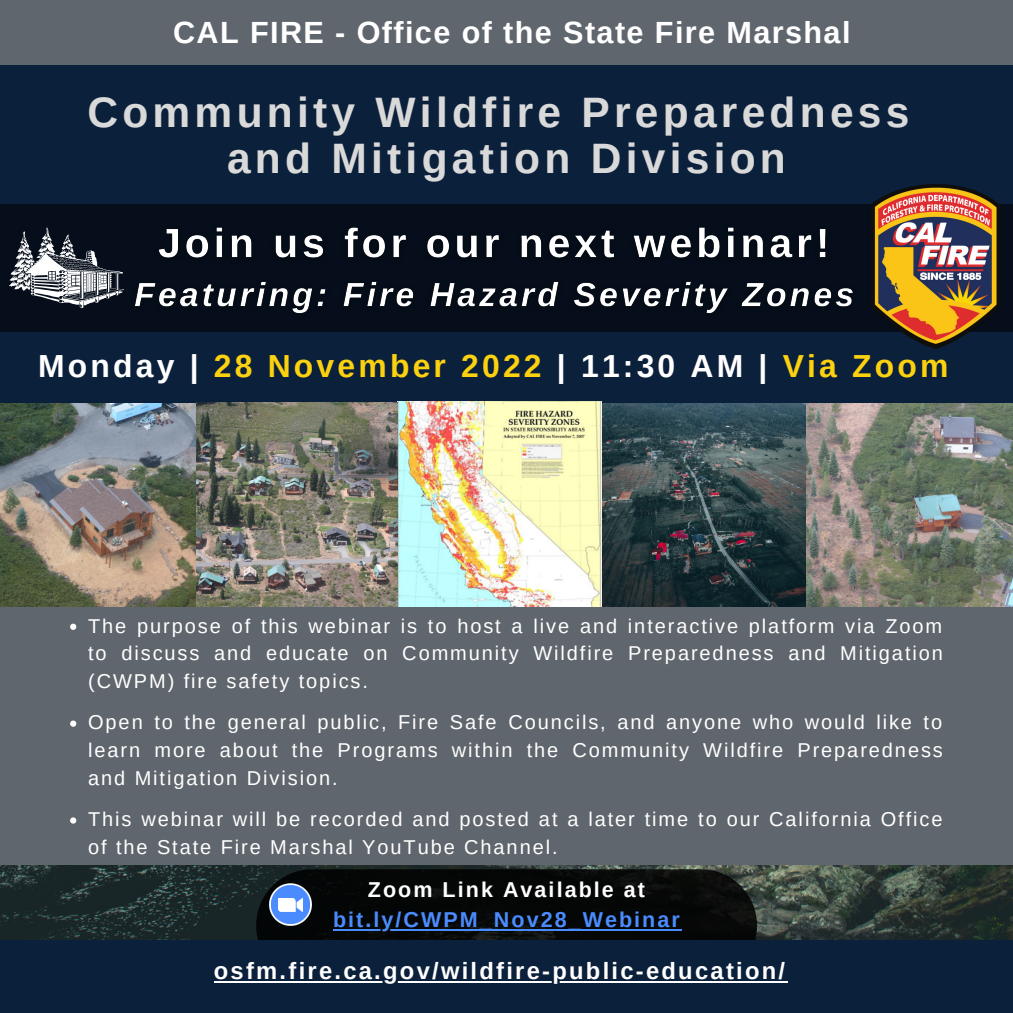
<style>
.page{position:relative;width:1013px;height:1013px;background:#fff}
.page>*{position:absolute;margin:0;border:0;box-sizing:border-box;transform-origin:0 0}
.t1{font:700 42.5px/46px "Arimo";letter-spacing:.1em;color:#d9d9d9;text-align:center}
.t2{font:700 31.88px "Arimo";letter-spacing:.1em;color:#fcd10f}
.t3{font:700 30.62px "Arimo";letter-spacing:.045em;color:#fff}
.t4{font:700 23.75px "Arimo";letter-spacing:.095em;color:#fff}
.t5{font:700 21.5px "Arimo";letter-spacing:.095em;color:#4a8cff}
.t6{font:700 21.5px "Arimo";letter-spacing:.095em;color:#fff}
.t7{font:20px/27.5px "Arimo";letter-spacing:.095em;color:#fff;text-align:justify}
.s1{color:#fff}
</style>
<div class="page">
<img style="left:0;top:402px;width:1012px;height:537px">
<img style="left:806px;top:402px;width:206px;height:205px">
<img style="left:601px;top:402px;width:205px;height:205px">
<div style="left:0;top:0;width:1012px;height:402px;background:#0b203b"></div>
<img style="left:0;top:403px;width:197px;height:204px">
<div style="left:0;top:204px;width:1012px;height:128px;background:#050e1a"></div>
<img style="left:871px;top:184px;width:128px;height:164px">
<div style="left:0;top:939px;width:1012px;height:73px;background:#0b203b"></div>
<svg style="left:256px;top:869px;width:501px;height:70px;background:#090c0c"></svg>
<hr style="left:333px;top:929px;width:349px;height:1px;background:#4a8cff">
<div style="left:0;top:0;width:1012px;height:65px;background:#60666d"></div>
<img style="left:197px;top:401px;width:404px;height:206px">
<svg style="left:269px;top:883px;width:43px;height:42px"></svg>
<svg style="left:271px;top:885px;width:39px;height:39px"></svg>
<svg style="left:278px;top:897px;width:25px;height:14px"></svg>
<svg style="left:9px;top:227px;width:114px;height:81px"></svg>
<img style="left:123px;top:227px;width:730px;height:87px">
<hr style="left:214px;top:980px;width:573px;height:2px;background:#fff">
<div style="left:0;top:607px;width:1012px;height:257px;background:#60666d"></div>
<svg style="left:70px;top:623px;width:6px;height:7px"></svg>
<svg style="left:70px;top:720px;width:6px;height:6px"></svg>
<svg style="left:70px;top:817px;width:6px;height:6px"></svg>
<h3 class="t3" style="left:173px;top:15px;width:679px">CAL FIRE - Office of the State Fire Marshal</h3>
<h1 class="t1" style="left:87px;top:90px;width:823px">Community Wildfire Preparedness and Mitigation Division</h1>
<h2 class="t2" style="left:38px;top:348px;width:911px"><span class="s1">Monday |</span> 28 November 2022 <span class="s1">| 11:30 AM |</span> Via Zoom</h2>
<p class="t7" style="left:88px;top:612px;width:856px">The purpose of this webinar is to host a live and interactive platform via Zoom to discuss and educate on Community Wildfire Preparedness and Mitigation (CWPM) fire safety topics.</p>
<p class="t7" style="left:88px;top:708px;width:856px">Open to the general public, Fire Safe Councils, and anyone who would like to learn more about the Programs within the Community Wildfire Preparedness and Mitigation Division.</p>
<p class="t7" style="left:88px;top:805px;width:856px">This webinar will be recorded and posted at a later time to our California Office of the State Fire Marshal YouTube Channel.</p>
<p class="t6" style="left:368px;top:877px;width:279px">Zoom Link Available at</p>
<p class="t5" style="left:333px;top:907px;width:348px">bit.ly/CWPM_Nov28_Webinar</p>
<p class="t4" style="left:214px;top:957px;width:573px">osfm.fire.ca.gov/wildfire-public-education/</p>
</div>
